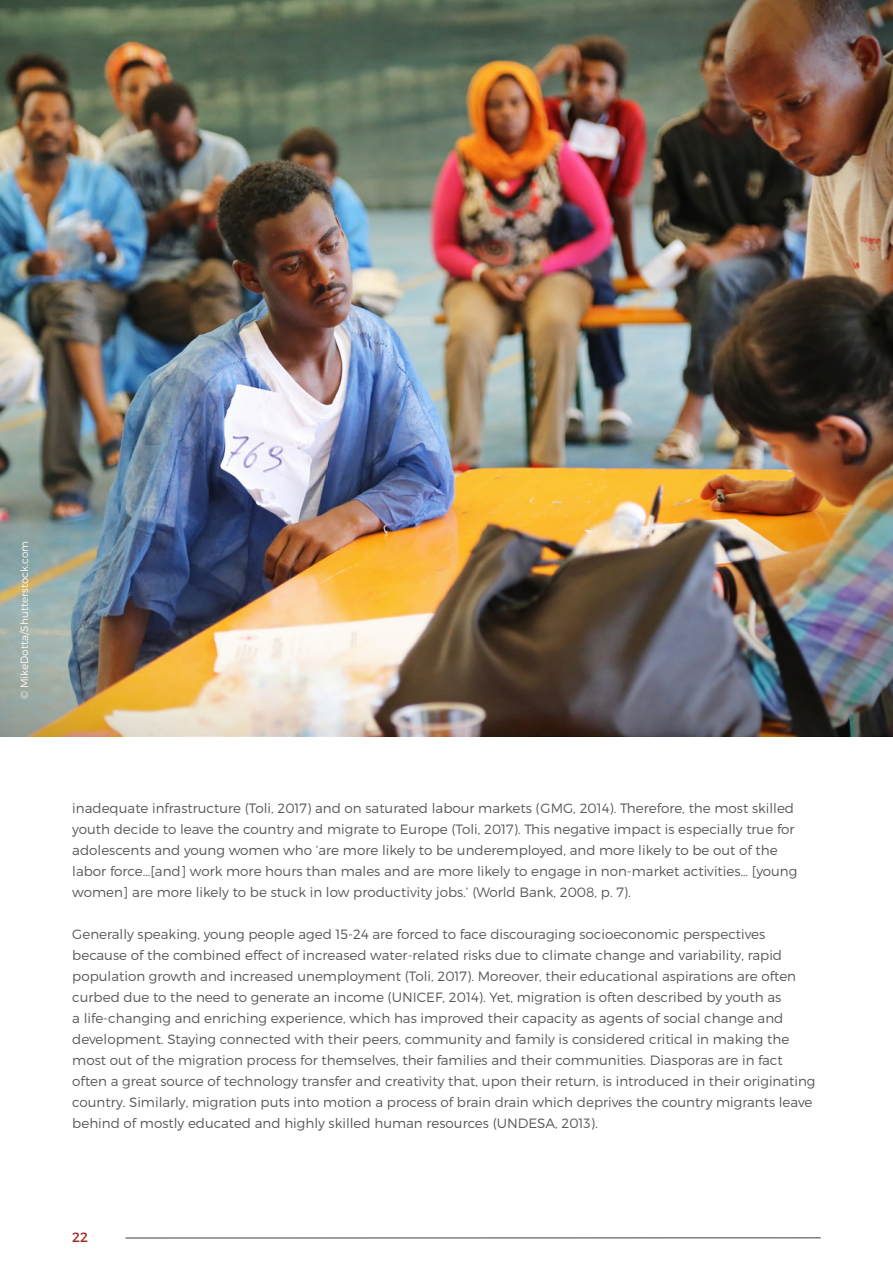
<style>
.page{position:relative;width:893px;height:1263px;background:#fff}
.page>*{position:absolute;margin:0;border:0;box-sizing:border-box;transform-origin:0 0}
.t1{font:300 13.5px/21px "Montserrat";color:#57585a}
.t2{font:13.5px "Montserrat";color:#a92a23}
.Body{font:300 10.5px "Montserrat";color:#fdf8f2}
</style>
<div class="page">
<hr style="left:125px;top:1237px;width:696px;height:1px;background:#3e3e3f">
<img style="left:0;top:0;width:893px;height:736px">
<p class="Body" style="left:18px;top:699px;width:160px;rotate:-90deg">© MikeDotta/Shutterstock.com</p>
<p class="t1" style="left:72px;top:797px;width:727px">inadequate infrastructure (Toli, 2017) and on saturated labour markets (GMG, 2014). Therefore, the most skilled youth decide to leave the country and migrate to Europe (Toli, 2017). This negative impact is especially true for adolescents and young women who ‘are more likely to be underemployed, and more likely to be out of the labor force…[and] work more hours than males and are more likely to engage in non-market activities… [young women] are more likely to be stuck in low productivity jobs.’ (World Bank, 2008, p. 7).</p>
<p class="t1" style="left:72px;top:923px;width:745px">Generally speaking, young people aged 15-24 are forced to face discouraging socioeconomic perspectives because of the combined effect of increased water-related risks due to climate change and variability, rapid population growth and increased unemployment (Toli, 2017). Moreover, their educational aspirations are often curbed due to the need to generate an income (UNICEF, 2014). Yet, migration is often described by youth as<br>a life-changing and enriching experience, which has improved their capacity as agents of social change and development. Staying connected with their peers, community and family is considered critical in making the most out of the migration process for themselves, their families and their communities. Diasporas are in fact often a great source of technology transfer and creativity that, upon their return, is introduced in their originating country. Similarly, migration puts into motion a process of brain drain which deprives the country migrants leave behind of mostly educated and highly skilled human resources (UNDESA, 2013).</p>
<p class="t2" style="left:72px;top:1229px;width:17px">22</p>
</div>
